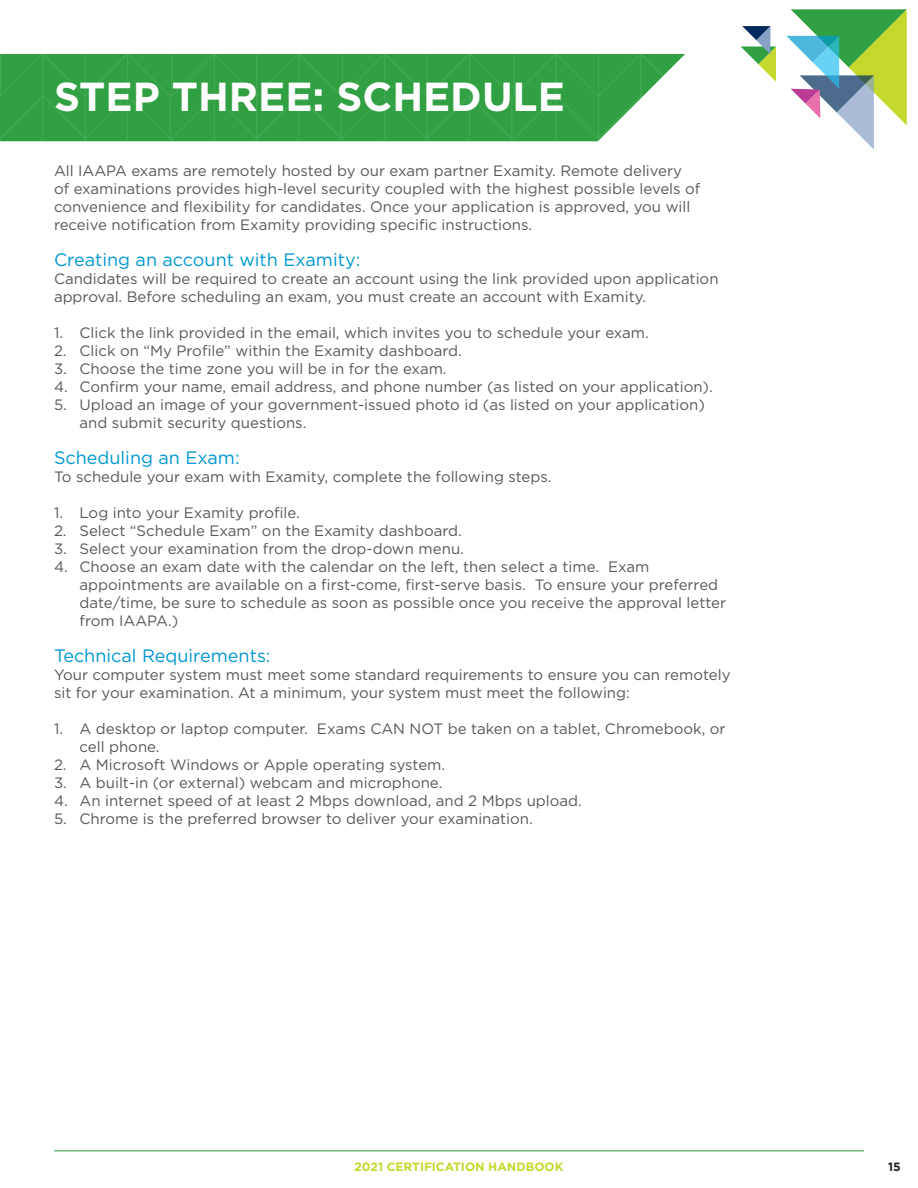
<style>
.page{position:relative;width:918px;height:1188px;background:#fff}
.page>*{position:absolute;margin:0;border:0;box-sizing:border-box;transform-origin:0 0}
.t1{font:700 40.5px "Gotham";color:#fff}
.Header_blue{font:18px "Gotham";color:#0098d1}
.Body_Text{font:15px/18px "Gotham";color:#57585a}
.t2{font:700 12px "Gotham";color:#c4d82d}
.t3{font:700 12px "Gotham";color:#231f20}
</style>
<div class="page">
<svg style="left:741px;top:26px;width:35px;height:56px"></svg>
<svg style="left:786px;top:9px;width:121px;height:141px"></svg>
<hr style="left:54px;top:1150px;width:810px;height:1px;background:#30a043">
<svg style="left:0;top:54px;width:341px;height:88px;background:#32a145"></svg>
<svg style="left:341px;top:54px;width:344px;height:88px;background:#4bac5c"></svg>
<p class="t1" style="left:54px;top:70px;width:512px">STEP THREE: SCHEDULE</p>
<p class="Body_Text" style="left:54px;top:162px;width:648px">All IAAPA exams are remotely hosted by our exam partner Examity. Remote delivery of examinations provides high-level security coupled with the highest possible levels of convenience and flexibility for candidates. Once your application is approved, you will receive notification from Examity providing specific instructions.</p>
<p class="Header_blue" style="left:54px;top:248px;width:308px">Creating an account with Examity:</p>
<p class="Body_Text" style="left:54px;top:270px;width:666px">Candidates will be required to create an account using the link provided upon application approval. Before scheduling an exam, you must create an account with Examity.</p>
<p class="Body_Text" style="left:54px;top:324px;width:596px">1. Click the link provided in the email, which invites you to schedule your exam.</p>
<p class="Body_Text" style="left:54px;top:342px;width:409px">2. Click on “My Profile” within the Examity dashboard.</p>
<p class="Body_Text" style="left:54px;top:360px;width:394px">3. Choose the time zone you will be in for the exam.</p>
<p class="Body_Text" style="left:54px;top:378px;width:660px">4. Confirm your name, email address, and phone number (as listed on your application).</p>
<p class="Body_Text" style="left:80px;top:396px;width:627px;text-indent:-26px">5. Upload an image of your government-issued photo id (as listed on your application) and submit security questions.</p>
<p class="Header_blue" style="left:54px;top:446px;width:187px">Scheduling an Exam:</p>
<p class="Body_Text" style="left:54px;top:468px;width:499px">To schedule your exam with Examity, complete the following steps.</p>
<p class="Body_Text" style="left:54px;top:504px;width:247px">1. Log into your Examity profile.</p>
<p class="Body_Text" style="left:54px;top:522px;width:409px">2. Select “Schedule Exam” on the Examity dashboard.</p>
<p class="Body_Text" style="left:54px;top:540px;width:411px">3. Select your examination from the drop-down menu.</p>
<p class="Body_Text" style="left:80px;top:558px;width:648px;text-indent:-26px">4. Choose an exam date with the calendar on the left, then select a time. Exam appointments are available on a first-come, first-serve basis. To ensure your preferred date/time, be sure to schedule as soon as possible once you receive the approval letter from IAAPA.)</p>
<p class="Header_blue" style="left:54px;top:644px;width:218px">Technical Requirements:</p>
<p class="Body_Text" style="left:54px;top:666px;width:678px">Your computer system must meet some standard requirements to ensure you can remotely sit for your examination. At a minimum, your system must meet the following:</p>
<p class="Body_Text" style="left:80px;top:720px;width:648px;text-indent:-26px">1. A desktop or laptop computer. Exams CAN NOT be taken on a tablet, Chromebook, or cell phone.</p>
<p class="Body_Text" style="left:54px;top:756px;width:393px">2. A Microsoft Windows or Apple operating system.</p>
<p class="Body_Text" style="left:54px;top:774px;width:390px">3. A built-in (or external) webcam and microphone.</p>
<p class="Body_Text" style="left:54px;top:792px;width:529px">4. An internet speed of at least 2 Mbps download, and 2 Mbps upload.</p>
<p class="Body_Text" style="left:54px;top:810px;width:480px">5. Chrome is the preferred browser to deliver your examination.</p>
<p class="t2" style="left:354px;top:1159px;width:211px">2021 CERTIFICATION HANDBOOK</p>
<p class="t3" style="left:888px;top:1159px;width:14px">15</p>
</div>
